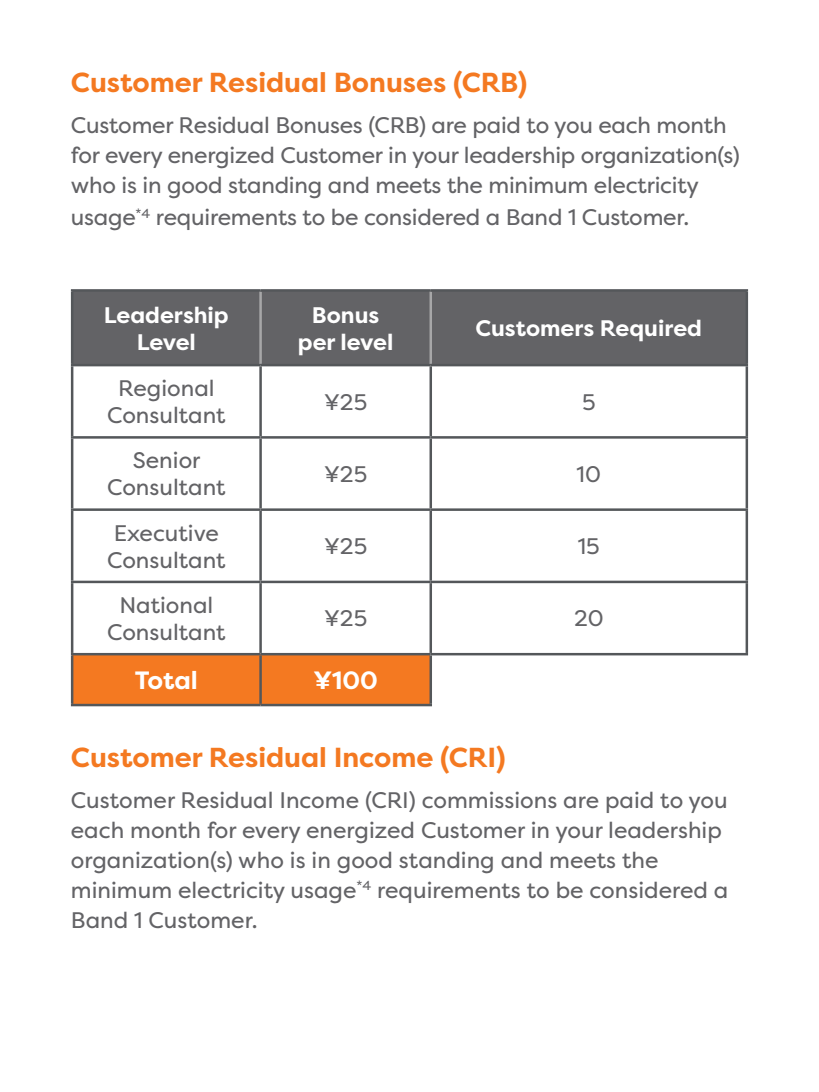
<style>
.page{position:relative;width:819px;height:1092px;background:#fff}
.page>*{position:absolute;margin:0;border:0;box-sizing:border-box;transform-origin:0 0}
.Orange_Paragraph_Hea{font:700 27.5px "Energy";color:#f47921}
.t1{font:700 25px "Energy";color:#fff}
.Body_Copy{font:22.5px/30px "Energy";color:#636366}
.t2{font:700 22.5px/27px "Energy";color:#fff;text-align:center}
</style>
<div class="page">
<div style="left:73px;top:291px;width:672px;height:73px;background:#636366"></div>
<div style="left:72px;top:654px;width:188px;height:51px;background:#f47921"></div>
<div style="left:260px;top:654px;width:171px;height:51px;background:#f47921"></div>
<hr style="left:71px;top:291px;width:2px;height:73px;background:#54575a">
<hr style="left:71px;top:289px;width:189px;height:2px;background:#54575a">
<hr style="left:71px;top:364px;width:189px;height:2px;background:#54575a">
<hr style="left:259px;top:291px;width:3px;height:73px;background:#a7a7a8">
<hr style="left:260px;top:289px;width:171px;height:2px;background:#54575a">
<hr style="left:260px;top:364px;width:171px;height:2px;background:#54575a">
<hr style="left:429px;top:291px;width:3px;height:73px;background:#a7a7a8">
<hr style="left:431px;top:289px;width:317px;height:2px;background:#54575a">
<hr style="left:745px;top:291px;width:3px;height:73px;background:#54575a">
<hr style="left:431px;top:364px;width:317px;height:2px;background:#54575a">
<hr style="left:71px;top:366px;width:2px;height:70px;background:#54575a">
<hr style="left:71px;top:438px;width:2px;height:70px;background:#54575a">
<hr style="left:71px;top:511px;width:2px;height:69px;background:#54575a">
<hr style="left:71px;top:583px;width:2px;height:70px;background:#54575a">
<hr style="left:259px;top:366px;width:3px;height:70px;background:#54575a">
<hr style="left:429px;top:366px;width:3px;height:70px;background:#54575a">
<hr style="left:745px;top:366px;width:3px;height:70px;background:#54575a">
<hr style="left:259px;top:438px;width:3px;height:70px;background:#54575a">
<hr style="left:429px;top:438px;width:3px;height:70px;background:#54575a">
<hr style="left:745px;top:438px;width:3px;height:70px;background:#54575a">
<hr style="left:259px;top:511px;width:3px;height:69px;background:#54575a">
<hr style="left:429px;top:511px;width:3px;height:69px;background:#54575a">
<hr style="left:745px;top:511px;width:3px;height:69px;background:#54575a">
<hr style="left:259px;top:583px;width:3px;height:70px;background:#54575a">
<hr style="left:429px;top:583px;width:3px;height:70px;background:#54575a">
<hr style="left:745px;top:583px;width:3px;height:70px;background:#54575a">
<hr style="left:71px;top:436px;width:189px;height:2px;background:#54575a">
<hr style="left:260px;top:436px;width:171px;height:2px;background:#54575a">
<hr style="left:431px;top:436px;width:317px;height:2px;background:#54575a">
<hr style="left:71px;top:508px;width:189px;height:3px;background:#54575a">
<hr style="left:260px;top:508px;width:171px;height:3px;background:#54575a">
<hr style="left:431px;top:508px;width:317px;height:3px;background:#54575a">
<hr style="left:71px;top:580px;width:189px;height:3px;background:#54575a">
<hr style="left:260px;top:580px;width:171px;height:3px;background:#54575a">
<hr style="left:431px;top:580px;width:317px;height:3px;background:#54575a">
<hr style="left:71px;top:655px;width:2px;height:48px;background:#54575a">
<hr style="left:71px;top:653px;width:189px;height:2px;background:#54575a">
<hr style="left:71px;top:703px;width:189px;height:3px;background:#54575a">
<hr style="left:259px;top:655px;width:3px;height:48px;background:#54575a">
<hr style="left:260px;top:653px;width:171px;height:2px;background:#54575a">
<hr style="left:260px;top:703px;width:172px;height:3px;background:#54575a">
<hr style="left:429px;top:655px;width:3px;height:48px;background:#54575a">
<hr style="left:431px;top:653px;width:317px;height:2px;background:#54575a">
<p class="Orange_Paragraph_Hea" style="left:71px;top:65px;width:458px">Customer Residual Bonuses (CRB)</p>
<p class="Body_Copy" style="left:71px;top:110px;width:670px">Customer Residual Bonuses (CRB) are paid to you each month for every energized Customer in your leadership organization(s) who is in good standing and meets the minimum electricity</p>
<p class="Body_Copy" style="left:71px;top:202px;width:619px">usage<sup>*4</sup> requirements to be considered a Band 1 Customer.</p>
<p class="t2" style="left:104px;top:301px;width:126px">Leadership<br>Level</p>
<p class="t2" style="left:298px;top:301px;width:97px">Bonus per level</p>
<p class="t2" style="left:475px;top:315px;width:228px">Customers Required</p>
<p class="Body_Copy" style="left:118px;top:373px;width:98px">Regional</p>
<p class="Body_Copy" style="left:107px;top:400px;width:120px">Consultant</p>
<p class="Body_Copy" style="left:107px;top:446px;width:120px;line-height:27px;text-align:center">Senior<br>Consultant</p>
<p class="Body_Copy" style="left:107px;top:519px;width:120px;line-height:27px">Executive<br>Consultant</p>
<p class="Body_Copy" style="left:119px;top:589px;width:95px">National</p>
<p class="Body_Copy" style="left:107px;top:616px;width:120px">Consultant</p>
<p class="Body_Copy" style="left:324px;top:386px;width:45px">¥25</p>
<p class="Body_Copy" style="left:582px;top:386px;width:15px">5</p>
<p class="Body_Copy" style="left:324px;top:458px;width:45px">¥25</p>
<p class="Body_Copy" style="left:576px;top:458px;width:26px">10</p>
<p class="Body_Copy" style="left:324px;top:531px;width:45px">¥25</p>
<p class="Body_Copy" style="left:577px;top:531px;width:23px">15</p>
<p class="Body_Copy" style="left:324px;top:603px;width:45px">¥25</p>
<p class="Body_Copy" style="left:574px;top:603px;width:31px">20</p>
<p class="t1" style="left:135px;top:664px;width:65px">Total</p>
<p class="t1" style="left:313px;top:664px;width:66px">¥100</p>
<p class="Orange_Paragraph_Hea" style="left:71px;top:739px;width:436px">Customer Residual Income (CRI)</p>
<p class="Body_Copy" style="left:71px;top:784px;width:659px">Customer Residual Income (CRI) commissions are paid to you each month for every energized Customer in your leadership organization(s) who is in good standing and meets the minimum electricity usage<sup>*4</sup> requirements to be considered a Band 1 Customer.</p>
</div>
